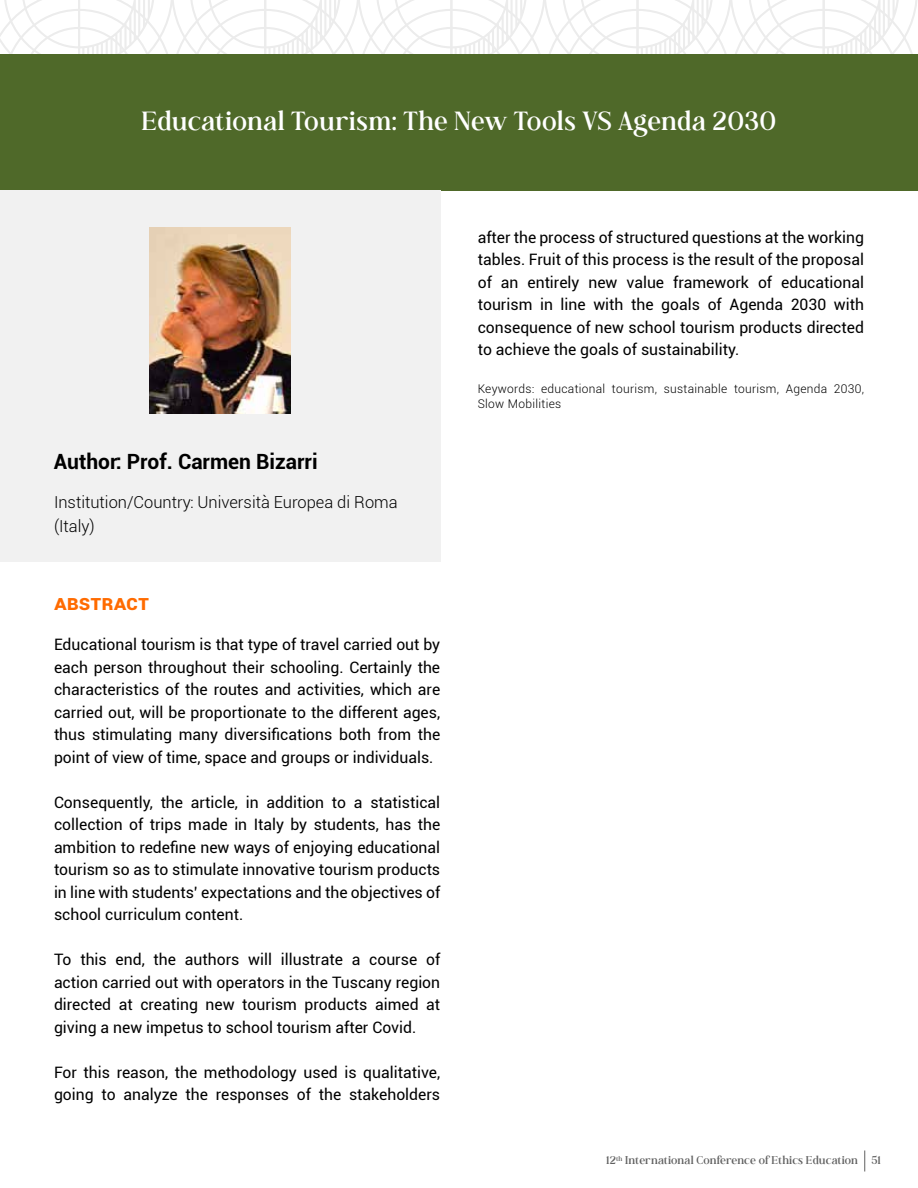
<style>
.page{position:relative;width:918px;height:1188px;background:#fff}
.page>*{position:absolute;margin:0;border:0;box-sizing:border-box;transform-origin:0 0}
.t1{font:21px "Andine";letter-spacing:.015em;color:#fff}
.t2{font:700 21px "Roboto";color:#000}
.t3{font:700 21px "Roboto";color:#ff6b00}
.t4{font:300 16.5px/24px "Roboto";color:#000}
.t5{font:15.75px/22.5px "Roboto";color:#000;text-align:justify}
.t6{font:300 12px/15px "Roboto";letter-spacing:.025em;color:#000}
.t7{font:9px "Andine";letter-spacing:.015em;color:#606060}
</style>
<div class="page">
<svg style="left:0;top:0;width:917px;height:54px"></svg>
<div style="left:0;top:54px;width:918px;height:136px;background:#4f6929"></div>
<svg style="left:864px;top:1150px;width:1px;height:22px"></svg>
<div style="left:0;top:190px;width:440px;height:372px;background:#f1f1f1"></div>
<img style="left:149px;top:227px;width:142px;height:186px">
<h1 class="t1" style="left:142px;top:104px;width:637px">Educational Tourism: The New Tools VS Agenda 2030</h1>
<h1 class="t2" style="left:54px;top:446px;width:265px">Author: Prof. Carmen Bizarri</h1>
<p class="t4" style="left:54px;top:489px;width:345px">Institution/Country: Università Europea di Roma (Italy)</p>
<h1 class="t3" style="left:54px;top:587px;width:97px">Abstract</h1>
<p class="t5" style="left:54px;top:633px;width:388px">Educational tourism is that type of travel carried out by each person throughout their schooling. Certainly the characteristics of the routes and activities, which are carried out, will be proportionate to the different ages, thus stimulating many diversifications both from the point of view of time, space and groups or individuals.</p>
<p class="t5" style="left:54px;top:790px;width:388px">Consequently, the article, in addition to a statistical collection of trips made in Italy by students, has the ambition to redefine new ways of enjoying educational tourism so as to stimulate innovative tourism products in line with students’ expectations and the objectives of school curriculum content.</p>
<p class="t5" style="left:54px;top:948px;width:388px">To this end, the authors will illustrate a course of action carried out with operators in the Tuscany region directed at creating new tourism products aimed at giving a new impetus to school tourism after Covid.</p>
<p class="t5" style="left:54px;top:1060px;width:388px">For this reason, the methodology used is qualitative, going to analyze the responses of the stakeholders</p>
<p class="t5" style="left:478px;top:225px;width:388px">after the process of structured questions at the working tables. Fruit of this process is the result of the proposal of an entirely new value framework of educational tourism in line with the goals of Agenda 2030 with consequence of new school tourism products directed to achieve the goals of sustainability.</p>
<p class="t6" style="left:478px;top:381px;width:388px">Keywords: educational tourism, sustainable tourism, Agenda 2030,<br>Slow Mobilities</p>
<p class="t7" style="left:606px;top:1152px;width:253px">12<sup>th</sup> International Conference of Ethics Education</p>
<p class="t7" style="left:872px;top:1152px;width:11px">51</p>
</div>
